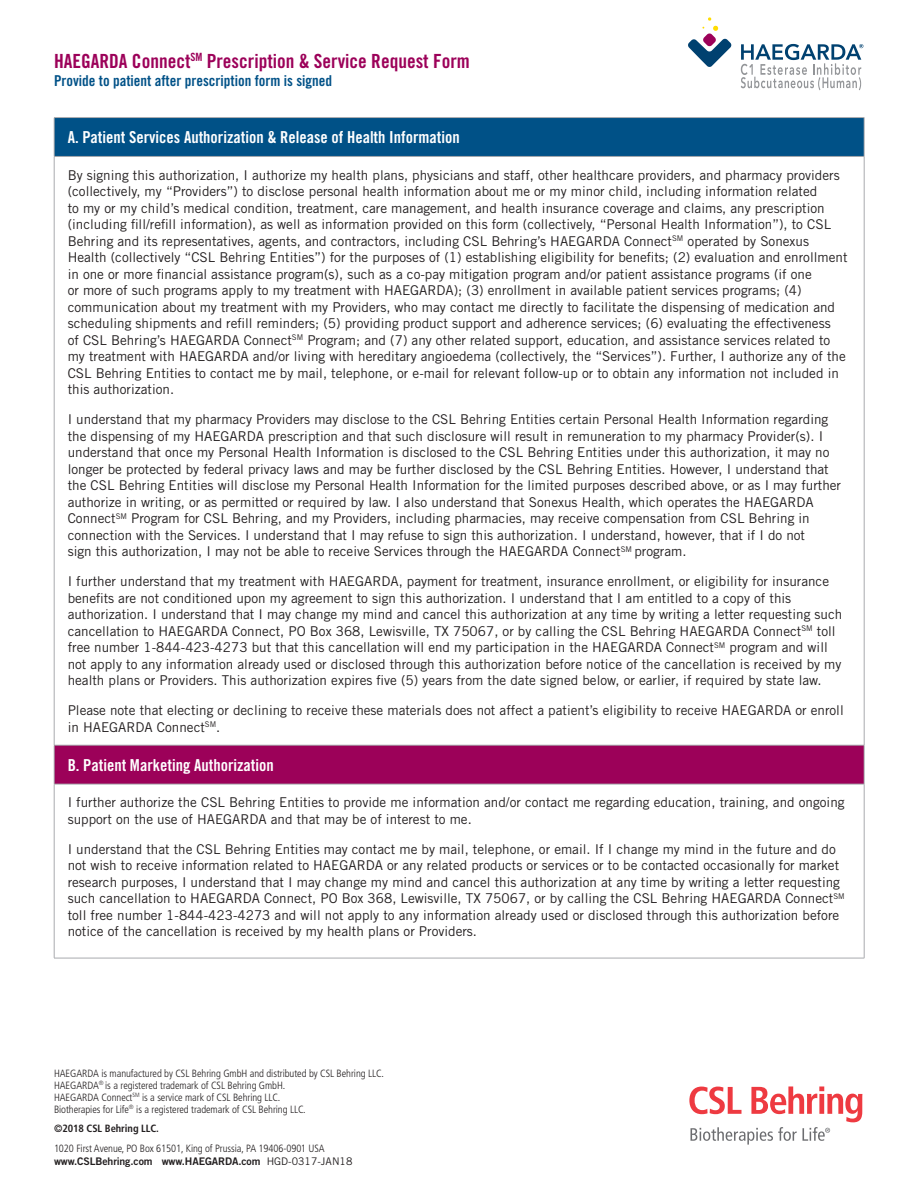
<style>
.page{position:relative;width:918px;height:1188px;background:#fff}
.page>*{position:absolute;margin:0;border:0;box-sizing:border-box;transform-origin:0 0}
.t1{font:19.5px "Trade Gothic LT Std Bd Cn 20";color:#9c0159}
.t2{font:16.5px "Trade Gothic LT Std Bd Cn 20";color:#fff}
.t3{font:15px "Trade Gothic LT Std Bd Cn 20";color:#005187}
.t4{font:13.5px/16.5px "Trade Gothic LT Std";color:#231f20}
.t5{font:300 condensed 10.5px/12px "Frutiger LT Std";letter-spacing:-.005em;color:#231f20}
.t6{font:700 condensed 10.5px "Frutiger LT Std";letter-spacing:-.005em;color:#231f20}
.s1{font-family:"Trade Gothic LT Std Bd 2";font-weight:400;font-stretch:normal}
.s2{font-family:"Trade Gothic LT Std";font-weight:400;font-stretch:normal}
</style>
<div class="page">
<div style="left:54px;top:118px;width:810px;height:38px;background:#005187"></div>
<div style="left:54px;top:745px;width:810px;height:39px;background:#9c0159"></div>
<hr style="left:54px;top:157px;width:1px;height:588px;background:#a9aaae">
<hr style="left:864px;top:157px;width:1px;height:588px;background:#a9aaae">
<hr style="left:54px;top:745px;width:810px;height:1px;background:#a9aaae">
<hr style="left:54px;top:745px;width:1px;height:39px;background:#a9aaae">
<hr style="left:864px;top:745px;width:1px;height:39px;background:#a9aaae">
<hr style="left:54px;top:784px;width:810px;height:1px;background:#a9aaae">
<hr style="left:54px;top:784px;width:1px;height:174px;background:#a9aaae">
<hr style="left:864px;top:784px;width:1px;height:174px;background:#a9aaae">
<hr style="left:54px;top:958px;width:810px;height:1px;background:#a9aaae">
<hr style="left:54px;top:117px;width:810px;height:1px;background:#a9aaae">
<hr style="left:54px;top:118px;width:1px;height:38px;background:#a9aaae">
<hr style="left:864px;top:118px;width:1px;height:38px;background:#a9aaae">
<hr style="left:54px;top:156px;width:810px;height:1px;background:#a9aaae">
<svg style="left:688px;top:17px;width:44px;height:50px"></svg>
<svg style="left:741px;top:44px;width:122px;height:46px"></svg>
<svg style="left:689px;top:1086px;width:173px;height:59px"></svg>
<p class="t1" style="left:54px;top:49px;width:417px">HAEGARDA Connect<sup>SM</sup> Prescription &amp; Service Request Form</p>
<p class="t3" style="left:54px;top:71px;width:280px">Provide to patient after prescription form is signed</p>
<p class="t2" style="left:68px;top:127px;width:394px">A. Patient Services Authorization &amp; Release of Health Information</p>
<p class="t4" style="left:68px;top:166px;width:781px">By signing this authorization, I authorize my health plans, physicians and staff, other healthcare providers, and pharmacy providers (collectively, my “Providers”) to disclose personal health information about me or my minor child, including information related<br>to my or my child’s medical condition, treatment, care management, and health insurance coverage and claims, any prescription (including fill/refill information), as well as information provided on this form (collectively, “Personal Health Information”), to CSL Behring and its representatives, agents, and contractors, including CSL Behring’s HAEGARDA Connect<sup>SM</sup> operated by Sonexus Health (collectively “CSL Behring Entities”) for the purposes of (1) establishing eligibility for benefits; (2) evaluation and enrollment in one or more financial assistance program(s), such as a co-pay mitigation program and/or patient assistance programs (if one<br>or more of such programs apply to my treatment with HAEGARDA); (3) enrollment in available patient services programs; (4) communication about my treatment with my Providers, who may contact me directly to facilitate the dispensing of medication and scheduling shipments and refill reminders; (5) providing product support and adherence services; (6) evaluating the effectiveness<br>of CSL Behring’s HAEGARDA Connect<sup>SM</sup> Program; and (7) any other related support, education, and assistance services related to my treatment with HAEGARDA and/or living with hereditary angioedema (collectively, the “Services”). Further, I authorize any of the CSL Behring Entities to contact me by mail, telephone, or e-mail for relevant follow-up or to obtain any information not included in this authorization.</p>
<p class="t4" style="left:68px;top:411px;width:775px">I understand that my pharmacy Providers may disclose to the CSL Behring Entities certain Personal Health Information regarding the dispensing of my HAEGARDA prescription and that such disclosure will result in remuneration to my pharmacy Provider(s). I understand that once my Personal Health Information is disclosed to the CSL Behring Entities under this authorization, it may no longer be protected by federal privacy laws and may be further disclosed by the CSL Behring Entities. However, I understand that the CSL Behring Entities will disclose my Personal Health Information for the limited purposes described above, or as I may further authorize in writing, or as permitted or required by law. I also understand that Sonexus Health, which operates the HAEGARDA Connect<sup>SM</sup> Program for CSL Behring, and my Providers, including pharmacies, may receive compensation from CSL Behring in connection with the Services. I understand that I may refuse to sign this authorization. I understand, however, that if I do not<br>sign this authorization, I may not be able to receive Services through the HAEGARDA Connect<sup>SM</sup> program.</p>
<p class="t4" style="left:68px;top:573px;width:776px">I further understand that my treatment with HAEGARDA, payment for treatment, insurance enrollment, or eligibility for insurance benefits are not conditioned upon my agreement to sign this authorization. I understand that I am entitled to a copy of this authorization. I understand that I may change my mind and cancel this authorization at any time by writing a letter requesting such cancellation to HAEGARDA Connect, PO Box 368, Lewisville, TX 75067, or by calling the CSL Behring HAEGARDA Connect<sup>SM</sup> toll free number 1-844-423-4273 but that this cancellation will end my participation in the HAEGARDA Connect<sup>SM</sup> program and will not apply to any information already used or disclosed through this authorization before notice of the cancellation is received by my health plans or Providers. This authorization expires five (5) years from the date signed below, or earlier, if required by state law.</p>
<p class="t4" style="left:68px;top:702px;width:778px">Please note that electing or declining to receive these materials does not affect a patient’s eligibility to receive HAEGARDA or enroll in HAEGARDA Connect<sup>SM</sup>.</p>
<p class="t2" style="left:68px;top:755px;width:208px">B. Patient Marketing Authorization</p>
<p class="t4" style="left:68px;top:794px;width:778px">I further authorize the CSL Behring Entities to provide me information and/or contact me regarding education, training, and ongoing support on the use of HAEGARDA and that may be of interest to me.</p>
<p class="t4" style="left:68px;top:841px;width:779px">I understand that the CSL Behring Entities may contact me by mail, telephone, or email. If I change my mind in the future and do not wish to receive information related to HAEGARDA or any related products or services or to be contacted occasionally for market research purposes, I understand that I may change my mind and cancel this authorization at any time by writing a letter requesting such cancellation to HAEGARDA Connect, PO Box 368, Lewisville, TX 75067, or by calling the CSL Behring HAEGARDA Connect<sup>SM </sup>toll free number 1-844-423-4273 and will not apply to any information already used or disclosed through this authorization before notice of the cancellation is received by my health plans or Providers.</p>
<p class="t5" style="left:54px;top:1067px;width:331px">HAEGARDA is manufactured by CSL Behring GmbH and distributed by CSL Behring LLC.</p>
<p class="t5" style="left:54px;top:1079px;width:253px">HAEGARDA<sup>®</sup> is a registered trademark of CSL Behring GmbH.<br>HAEGARDA Connect<sup>SM</sup> is a service mark of CSL Behring LLC.<br>Biotherapies for Life<sup>®</sup> is a registered trademark of CSL Behring LLC.</p>
<p class="t6" style="left:54px;top:1122px;width:106px">©2018 CSL Behring LLC.</p>
<p class="t5" style="left:54px;top:1142px;width:300px;line-height:13.5px">1020 First Avenue, PO Box 61501, King of Prussia, PA 19406-0901 USA <span class="s1">www.CSLBehring.com www.HAEGARDA.com</span> <span class="s2">HGD-0317-JAN18</span></p>
</div>
